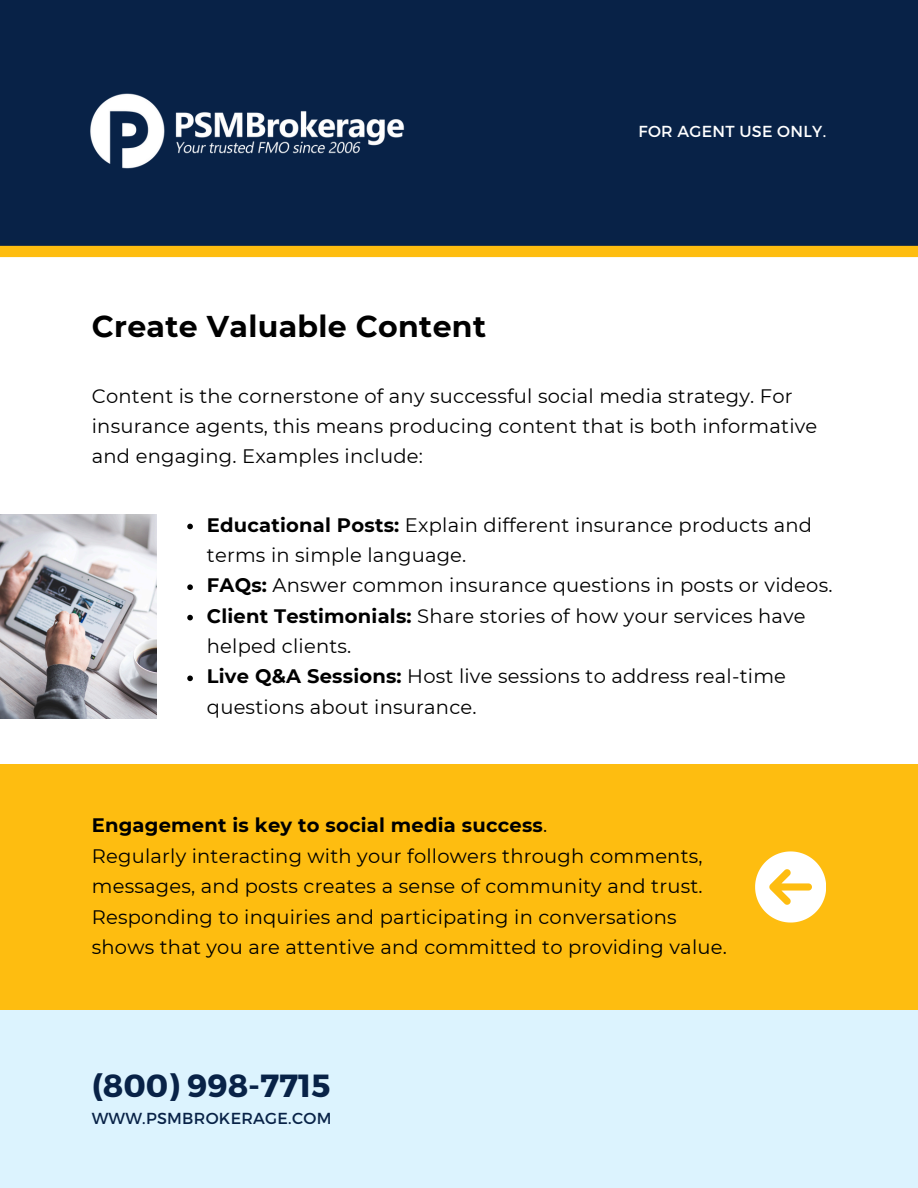
<style>
.page{position:relative;width:918px;height:1188px;background:#fff}
.page>*{position:absolute;margin:0;border:0;box-sizing:border-box;transform-origin:0 0}
.t1{font:700 31.95px "Montserrat";color:#082247}
.t2{font:700 30px "Montserrat";letter-spacing:.01em;color:#000}
.t3{font:19.5px/30.3px "Montserrat";letter-spacing:.01em;color:#000}
.t4{font:15.9px "Montserrat";letter-spacing:.02em;color:#082247}
.t5{font:15.9px "Montserrat";letter-spacing:.02em;color:#fff}
.s1{font-weight:700}
</style>
<div class="page">
<div style="left:0;top:1010px;width:918px;height:178px;background:#dcf3fe"></div>
<div style="left:0;top:0;width:918px;height:251px;background:#082247"></div>
<img style="left:90px;top:93px;width:315px;height:76px">
<div style="left:0;top:246px;width:918px;height:11px;background:#febd10"></div>
<div style="left:0;top:764px;width:918px;height:246px;background:#febd10"></div>
<svg style="left:755px;top:851px;width:71px;height:71px"></svg>
<img style="left:0;top:514px;width:156px;height:205px">
<svg style="left:187px;top:524px;width:6px;height:5px"></svg>
<svg style="left:187px;top:584px;width:6px;height:6px"></svg>
<svg style="left:187px;top:615px;width:6px;height:5px"></svg>
<svg style="left:187px;top:676px;width:6px;height:5px"></svg>
<h3 class="t2" style="left:92px;top:308px;width:396px">Create Valuable Content</h3>
<p class="t5" style="left:639px;top:121px;width:189px">FOR AGENT USE ONLY.</p>
<p class="t3" style="left:92px;top:381px;width:727px">Content is the cornerstone of any successful social media strategy. For insurance agents, this means producing content that is both informative and engaging. Examples include:</p>
<p class="t3" style="left:207px;top:509px;width:607px"><span class="s1">Educational Posts:</span> Explain different insurance products and terms in simple language.</p>
<p class="t3" style="left:207px;top:570px;width:627px"><span class="s1">FAQs:</span> Answer common insurance questions in posts or videos.</p>
<h3 class="t3" style="left:207px;top:601px;width:600px"><span class="s1">Client Testimonials:</span> Share stories of how your services have helped clients.</h3>
<p class="t3" style="left:207px;top:661px;width:581px"><span class="s1">Live Q&amp;A Sessions:</span> Host live sessions to address real-time questions about insurance.</p>
<p class="t3" style="left:92px;top:810px;width:637px"><span class="s1">Engagement is key to social media success</span>.<br>Regularly interacting with your followers through comments, messages, and posts creates a sense of community and trust.<br>Responding to inquiries and participating in conversations shows that you are attentive and committed to providing value.</p>
<p class="t1" style="left:92px;top:1065px;width:240px">(800) 998-7715</p>
<p class="t4" style="left:92px;top:1108px;width:241px">WWW.PSMBROKERAGE.COM</p>
</div>
